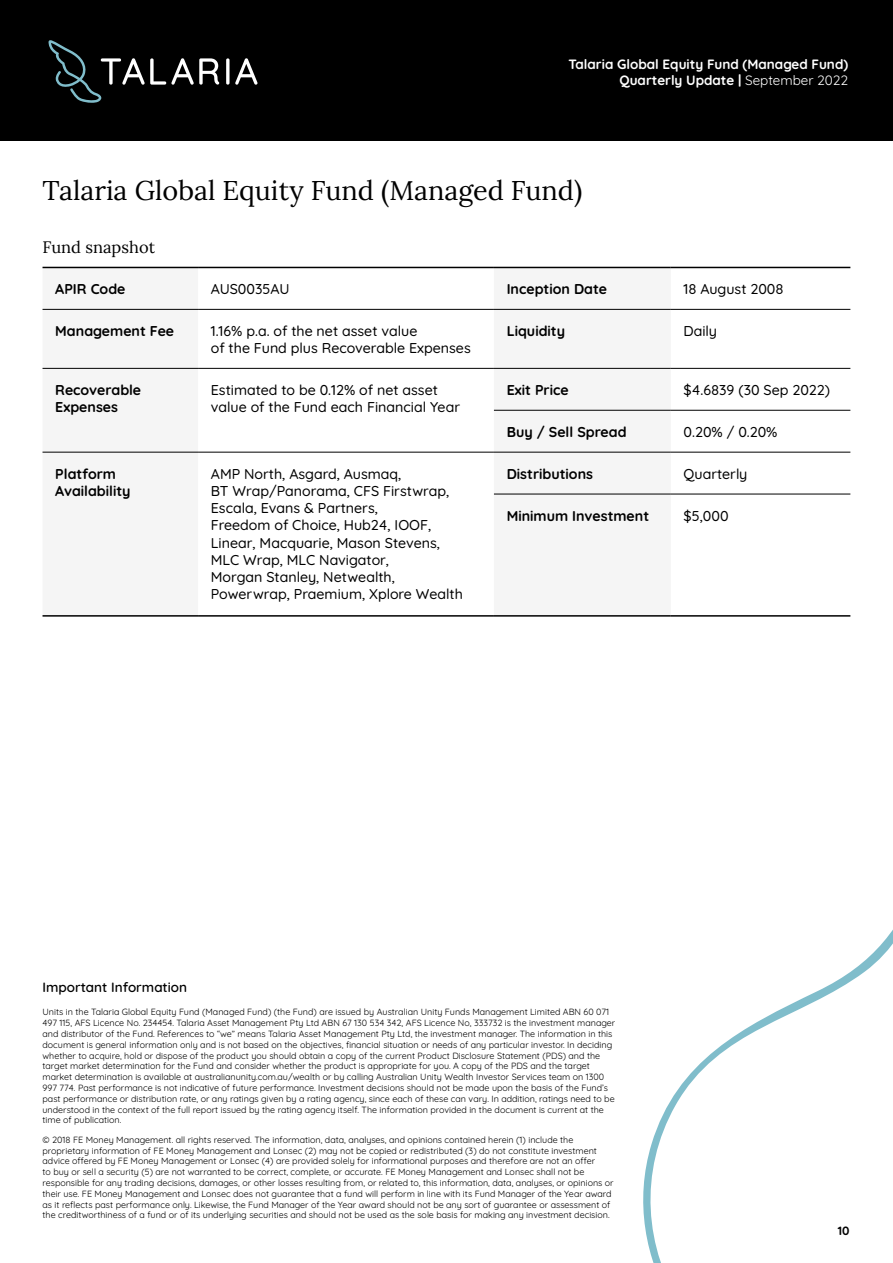
<style>
.page{position:relative;width:893px;height:1263px;background:#fff}
.page>*{position:absolute;margin:0;border:0;box-sizing:border-box;transform-origin:0 0}
.t1{font:27px "Lora";color:#000}
.t2{font:16.5px "Lora";color:#000}
.t3{font:500 14.25px/17.1px "Quicksand";color:#000}
.t4{font:700 14.25px/17.1px "Quicksand";color:#000}
.t5{font:700 13.5px/16.2px "Quicksand";color:#fff;text-align:right}
.t6{font:600 13.5px "Quicksand";color:#000}
.t7{font:700 12px "Quicksand";color:#000}
.t8{font:9px/10.8px "Quicksand";color:#000}
.s1{font-weight:400}
</style>
<div class="page">
<svg style="left:43px;top:268px;width:628px;height:226px;fill:#f5f5f5"></svg>
<hr style="left:43px;top:267px;width:155px;height:1px;background:#000">
<hr style="left:198px;top:267px;width:296px;height:1px;background:#000">
<hr style="left:494px;top:267px;width:177px;height:1px;background:#000">
<hr style="left:671px;top:267px;width:179px;height:1px;background:#000">
<hr style="left:43px;top:309px;width:155px;height:1px;background:#000">
<hr style="left:198px;top:309px;width:296px;height:1px;background:#000">
<hr style="left:494px;top:309px;width:177px;height:1px;background:#000">
<hr style="left:671px;top:309px;width:179px;height:1px;background:#000">
<hr style="left:43px;top:368px;width:155px;height:1px;background:#000">
<hr style="left:198px;top:368px;width:296px;height:1px;background:#000">
<hr style="left:494px;top:368px;width:177px;height:1px;background:#000">
<hr style="left:671px;top:368px;width:179px;height:1px;background:#000">
<hr style="left:494px;top:410px;width:177px;height:1px;background:#000">
<hr style="left:671px;top:410px;width:179px;height:1px;background:#000">
<hr style="left:43px;top:452px;width:155px;height:1px;background:#000">
<hr style="left:198px;top:452px;width:296px;height:1px;background:#000">
<hr style="left:43px;top:615px;width:155px;height:2px;background:#000">
<hr style="left:198px;top:615px;width:296px;height:2px;background:#000">
<hr style="left:494px;top:452px;width:177px;height:1px;background:#000">
<hr style="left:671px;top:452px;width:179px;height:1px;background:#000">
<hr style="left:494px;top:494px;width:177px;height:1px;background:#000">
<hr style="left:671px;top:494px;width:179px;height:1px;background:#000">
<hr style="left:494px;top:615px;width:177px;height:2px;background:#000">
<hr style="left:671px;top:615px;width:179px;height:2px;background:#000">
<div style="left:0;top:0;width:893px;height:141px;background:#000"></div>
<svg style="left:226px;top:58px;width:3px;height:27px"></svg>
<svg style="left:235px;top:58px;width:22px;height:27px"></svg>
<svg style="left:48px;top:40px;width:171px;height:63px"></svg>
<svg style="left:643px;top:930px;width:250px;height:333px"></svg>
<h3 class="t5" style="left:568px;top:54px;width:281px">Talaria Global Equity Fund (Managed Fund)<br>Quarterly Update | <span class="s1">September 2022</span></h3>
<h1 class="t1" style="left:43px;top:169px;width:541px">Talaria Global Equity Fund (Managed Fund)</h1>
<h2 class="t2" style="left:43px;top:234px;width:114px">Fund snapshot</h2>
<h3 class="t4" style="left:55px;top:279px;width:72px">APIR Code</h3>
<h3 class="t3" style="left:211px;top:279px;width:80px">AUS0035AU</h3>
<h3 class="t4" style="left:507px;top:279px;width:102px">Inception Date</h3>
<h3 class="t3" style="left:684px;top:279px;width:102px">18 August 2008</h3>
<h3 class="t4" style="left:55px;top:321px;width:120px">Management Fee</h3>
<h3 class="t3" style="left:211px;top:321px;width:261px">1.16% p.a. of the net asset value<br>of the Fund plus Recoverable Expenses</h3>
<h3 class="t4" style="left:507px;top:321px;width:60px">Liquidity</h3>
<h3 class="t3" style="left:684px;top:321px;width:35px">Daily</h3>
<h3 class="t4" style="left:55px;top:380px;width:87px">Recoverable<br>Expenses</h3>
<h3 class="t3" style="left:211px;top:380px;width:251px">Estimated to be 0.12% of net asset value of the Fund each Financial Year</h3>
<h3 class="t4" style="left:507px;top:380px;width:64px">Exit Price</h3>
<h3 class="t3" style="left:684px;top:380px;width:148px">$4.6839 (30 Sep 2022)</h3>
<h3 class="t4" style="left:507px;top:422px;width:121px">Buy / Sell Spread</h3>
<h3 class="t3" style="left:684px;top:422px;width:95px">0.20% / 0.20%</h3>
<h3 class="t4" style="left:55px;top:464px;width:77px">Platform<br>Availability</h3>
<p class="t3" style="left:211px;top:464px;width:254px">AMP North, Asgard, Ausmaq,<br>BT Wrap/Panorama, CFS Firstwrap,<br>Escala, Evans &amp; Partners,<br>Freedom of Choice, Hub24, IOOF,<br>Linear, Macquarie, Mason Stevens,<br>MLC Wrap, MLC Navigator,<br>Morgan Stanley, Netwealth,<br>Powerwrap, Praemium, Xplore Wealth</p>
<h3 class="t4" style="left:507px;top:464px;width:88px">Distributions</h3>
<h3 class="t3" style="left:684px;top:464px;width:65px">Quarterly</h3>
<h3 class="t4" style="left:507px;top:506px;width:144px">Minimum Investment</h3>
<h3 class="t3" style="left:684px;top:506px;width:46px">$5,000</h3>
<h3 class="t6" style="left:43px;top:976px;width:146px">Important Information</h3>
<p class="t8" style="left:43px;top:1006px;width:574px">Units in the Talaria Global Equity Fund (Managed Fund) (the Fund) are issued by Australian Unity Funds Management Limited ABN 60 071<br>497 115, AFS Licence No. 234454. Talaria Asset Management Pty Ltd ABN 67 130 534 342, AFS Licence No, 333732 is the investment manager and distributor of the Fund. References to “we” means Talaria Asset Management Pty Ltd, the investment manager. The information in this document is general information only and is not based on the objectives, financial situation or needs of any particular investor. In deciding whether to acquire, hold or dispose of the product you should obtain a copy of the current Product Disclosure Statement (PDS) and the target market determination for the Fund and consider whether the product is appropriate for you. A copy of the PDS and the target market determination is available at australianunity.com.au/wealth or by calling Australian Unity Wealth Investor Services team on 1300<br>997 774. Past performance is not indicative of future performance. Investment decisions should not be made upon the basis of the Fund’s past performance or distribution rate, or any ratings given by a rating agency, since each of these can vary. In addition, ratings need to be understood in the context of the full report issued by the rating agency itself. The information provided in the document is current at the time of publication.</p>
<p class="t8" style="left:43px;top:1133px;width:573px">© 2018 FE Money Management. all rights reserved. The information, data, analyses, and opinions contained herein (1) include the proprietary information of FE Money Management and Lonsec (2) may not be copied or redistributed (3) do not constitute investment advice offered by FE Money Management or Lonsec (4) are provided solely for informational purposes and therefore are not an offer<br>to buy or sell a security (5) are not warranted to be correct, complete, or accurate. FE Money Management and Lonsec shall not be responsible for any trading decisions, damages, or other losses resulting from, or related to, this information, data, analyses, or opinions or their use. FE Money Management and Lonsec does not guarantee that a fund will perform in line with its Fund Manager of the Year award as it reflects past performance only. Likewise, the Fund Manager of the Year award should not be any sort of guarantee or assessment of the creditworthiness of a fund or of its underlying securities and should not be used as the sole basis for making any investment decision.</p>
<h3 class="t7" style="left:838px;top:1222px;width:13px">10</h3>
</div>
